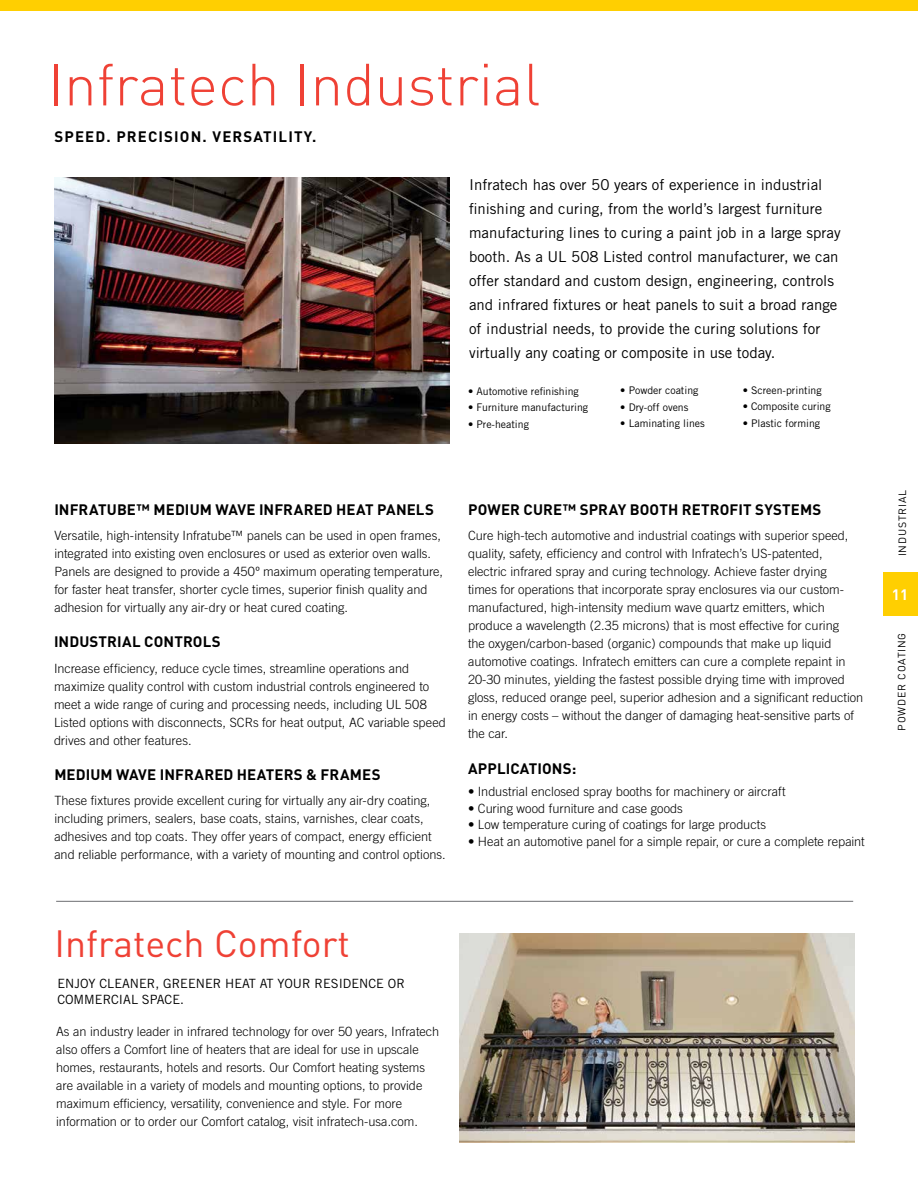
<style>
.page{position:relative;width:918px;height:1188px;background:#fff}
.page>*{position:absolute;margin:0;border:0;box-sizing:border-box;transform-origin:0 0}
.t1{font:300 58.5px "DIN";color:#ef4135}
.t2{font:37.5px "DIN";color:#ef4135}
.t3{font:15px/24px "Trade Gothic";color:#000}
.t4{font:700 15px "DIN";letter-spacing:.01em;color:#000}
.t5{font:700 15px "DIN";letter-spacing:.075em;color:#000}
.t6{font:700 15px "DIN";color:#fff}
.t7{font:300 12.75px/18px "Trade Gothic";color:#000}
.t8{font:12.75px/16.5px "Trade Gothic";color:#000}
.t9{font:10.5px "Trade Gothic";color:#000}
.t10{font:10.5px "DIN";letter-spacing:.075em;color:#000}
</style>
<div class="page">
<img style="left:459px;top:933px;width:396px;height:210px">
<img style="left:54px;top:178px;width:396px;height:266px">
<div style="left:0;top:0;width:918px;height:11px;background:#ffcf01"></div>
<div style="left:883px;top:572px;width:35px;height:44px;background:#ffcf01"></div>
<hr style="left:56px;top:901px;width:797px;height:1px;background:#6d6e71">
<h1 class="t1" style="left:48px;top:48px;width:494px">Infratech Industrial</h1>
<p class="t5" style="left:54px;top:127px;width:264px">SPEED. PRECISION. VERSATILITY.</p>
<p class="t3" style="left:469px;top:172px;width:373px">Infratech has over 50 years of experience in industrial finishing and curing, from the world’s largest furniture manufacturing lines to curing a paint job in a large spray booth. As a UL 508 Listed control manufacturer, we can offer standard and custom design, engineering, controls and infrared fixtures or heat panels to suit a broad range of industrial needs, to provide the curing solutions for virtually any coating or composite in use today.</p>
<p class="t9" style="left:468px;top:385px;width:112px">• Automotive refinishing</p>
<p class="t9" style="left:468px;top:401px;width:122px">• Furniture manufacturing</p>
<p class="t9" style="left:468px;top:418px;width:62px">• Pre-heating</p>
<p class="t9" style="left:620px;top:384px;width:80px">• Powder coating</p>
<p class="t9" style="left:620px;top:401px;width:70px">• Dry-off ovens</p>
<p class="t9" style="left:620px;top:417px;width:86px">• Laminating lines</p>
<p class="t9" style="left:743px;top:384px;width:81px">• Screen-printing</p>
<p class="t9" style="left:743px;top:400px;width:90px">• Composite curing</p>
<p class="t9" style="left:743px;top:417px;width:79px">• Plastic forming</p>
<p class="t4" style="left:54px;top:500px;width:381px">INFRATUBE™ MEDIUM WAVE INFRARED HEAT PANELS</p>
<p class="t7" style="left:54px;top:527px;width:390px">Versatile, high-intensity Infratube™ panels can be used in open frames, integrated into existing oven enclosures or used as exterior oven walls.<br>Panels are designed to provide a 450º maximum operating temperature, for faster heat transfer, shorter cycle times, superior finish quality and adhesion for virtually any air-dry or heat cured coating.</p>
<p class="t4" style="left:54px;top:632px;width:168px">INDUSTRIAL CONTROLS</p>
<p class="t7" style="left:54px;top:659px;width:394px">Increase efficiency, reduce cycle times, streamline operations and maximize quality control with custom industrial controls engineered to meet a wide range of curing and processing needs, including UL 508<br>Listed options with disconnects, SCRs for heat output, AC variable speed drives and other features.</p>
<p class="t4" style="left:54px;top:765px;width:328px">MEDIUM WAVE INFRARED HEATERS &amp; FRAMES</p>
<p class="t7" style="left:54px;top:792px;width:393px">These fixtures provide excellent curing for virtually any air-dry coating, including primers, sealers, base coats, stains, varnishes, clear coats, adhesives and top coats. They offer years of compact, energy efficient and reliable performance, with a variety of mounting and control options.</p>
<p class="t4" style="left:468px;top:500px;width:355px">POWER CURE™ SPRAY BOOTH RETROFIT SYSTEMS</p>
<p class="t7" style="left:468px;top:527px;width:397px">Cure high-tech automotive and industrial coatings with superior speed, quality, safety, efficiency and control with Infratech’s US-patented, electric infrared spray and curing technology. Achieve faster drying<br>times for operations that incorporate spray enclosures via our custom&shy;manufactured, high-intensity medium wave quartz emitters, which produce a wavelength (2.35 microns) that is most effective for curing<br>the oxygen/carbon-based (organic) compounds that make up liquid automotive coatings. Infratech emitters can cure a complete repaint in 20-30 minutes, yielding the fastest possible drying time with improved gloss, reduced orange peel, superior adhesion and a significant reduction in energy costs – without the danger of damaging heat-sensitive parts of the car.</p>
<p class="t4" style="left:468px;top:758px;width:110px">APPLICATIONS:</p>
<p class="t7" style="left:468px;top:783px;width:319px">• Industrial enclosed spray booths for machinery or aircraft</p>
<p class="t7" style="left:468px;top:799px;width:216px">• Curing wood furniture and case goods</p>
<p class="t7" style="left:468px;top:816px;width:300px">• Low temperature curing of coatings for large products</p>
<p class="t7" style="left:468px;top:832px;width:398px">• Heat an automotive panel for a simple repair, or cure a complete repaint</p>
<h2 class="t2" style="left:55px;top:920px;width:297px">Infratech Comfort</h2>
<p class="t8" style="left:57px;top:975px;width:349px">ENJOY CLEANER, GREENER HEAT AT YOUR RESIDENCE OR<br>COMMERCIAL SPACE.</p>
<p class="t7" style="left:56px;top:1022px;width:385px">As an industry leader in infrared technology for over 50 years, Infratech also offers a Comfort line of heaters that are ideal for use in upscale homes, restaurants, hotels and resorts. Our Comfort heating systems are available in a variety of models and mounting options, to provide maximum efficiency, versatility, convenience and style. For more information or to order our Comfort catalog, visit infratech-usa.com.</p>
<p class="t10" style="left:896px;top:556px;width:68px;rotate:-90deg">INDUSTRIAL</p>
<p class="t6" style="left:892px;top:585px;width:18px">11</p>
<p class="t10" style="left:895px;top:731px;width:99px;rotate:-90deg">POWDER COATING</p>
</div>
